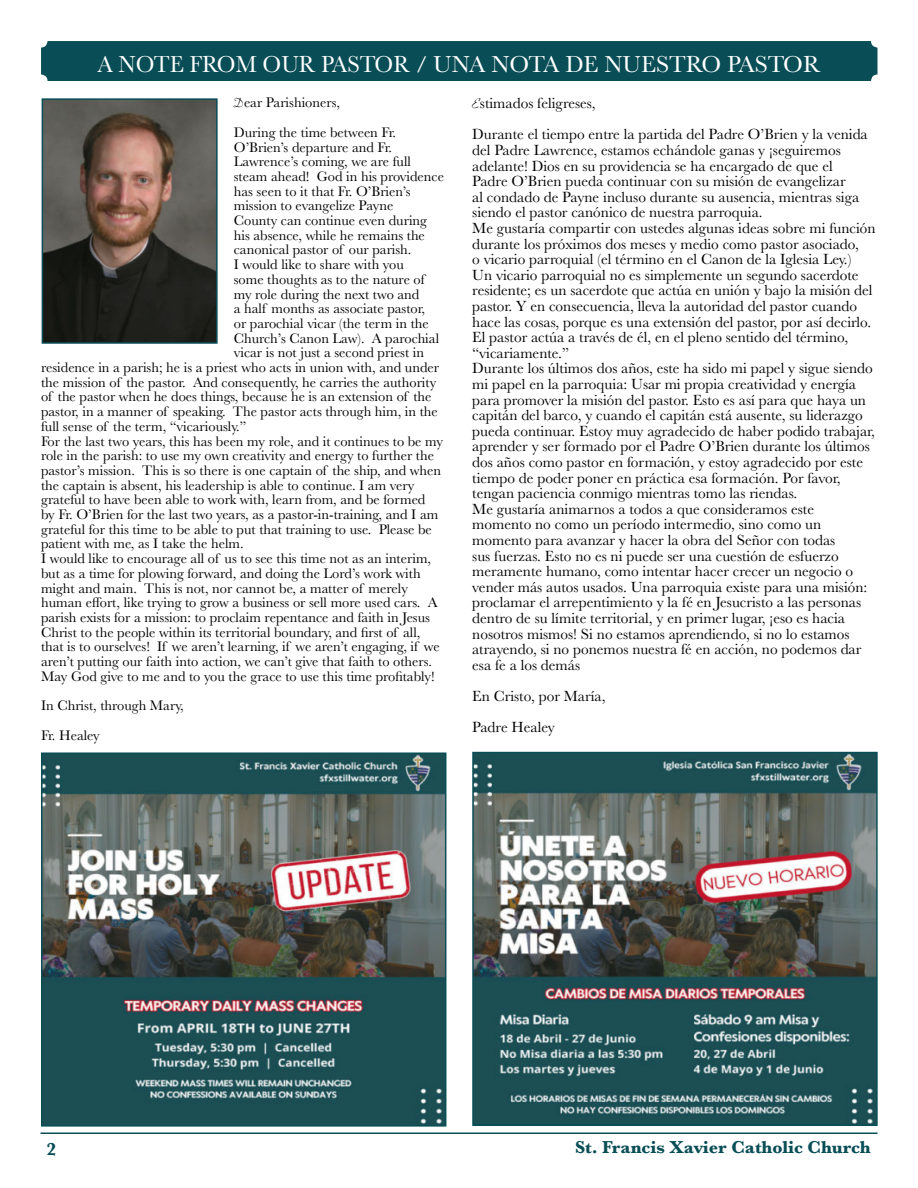
<style>
.page{position:relative;width:918px;height:1188px;background:#fff}
.page>*{position:absolute;margin:0;border:0;box-sizing:border-box;transform-origin:0 0}
.t1{font:24px "Qfrytn Baskerville";color:#fff;scale:.95 1}
.t2{font:700 18px "Baskerville";color:#094e56}
.t3{font:15.3px/15.6px "Gdcqsn Baskerville";color:#000}
.t4{font:15.3px/31.2px "Qfrytn Baskerville";color:#000}
.t5{font:14.4px/14.7px "Gdcqsn Baskerville";color:#000}
.t6{font:14.4px/29.4px "Qfrytn Baskerville";color:#000}
.s1{font-family:"Savoye Let Plain"}
</style>
<div class="page">
<div style="left:41px;top:41px;width:837px;height:40px;background:#094e56;border-radius:6px"></div>
<hr style="left:41px;top:1132px;width:837px;height:2px;background:#094e56">
<img style="left:44px;top:755px;width:399px;height:369px">
<div style="left:41px;top:752px;width:405px;height:375px;border:2px solid #094e56"></div>
<img style="left:475px;top:755px;width:400px;height:368px">
<div style="left:472px;top:752px;width:406px;height:374px;border:2px solid #094e56"></div>
<img style="left:45px;top:101px;width:170px;height:240px">
<div style="left:42px;top:98px;width:176px;height:246px;border:2px solid #094e56"></div>
<h1 class="t1" style="left:97px;top:48px;width:763px">A NOTE FROM OUR PASTOR / UNA NOTA DE NUESTRO PASTOR</h1>
<p class="t6" style="left:234px;top:88px;width:164px"><span class="s1">D</span>ear Parishioners,<br>During the time between Fr.</p>
<p class="t6" style="left:234px;top:132px;width:160px">O’Brien’s departure and Fr.</p>
<p class="t5" style="left:234px;top:154px;width:212px">Lawrence’s coming, we are full steam ahead! God in his providence</p>
<p class="t6" style="left:234px;top:184px;width:178px;line-height:14.7px">has seen to it that Fr. O’Brien’s mission to evangelize Payne</p>
<p class="t5" style="left:234px;top:213px;width:195px">County can continue even during his absence, while he remains the canonical pastor of our parish.<br>I would like to share with you some thoughts as to the nature of</p>
<p class="t6" style="left:234px;top:279px;width:187px">my role during the next two and</p>
<p class="t5" style="left:234px;top:301px;width:193px">a half months as associate pastor,</p>
<p class="t5" style="left:234px;top:316px;width:197px">or parochial vicar (the term in the</p>
<p class="t5" style="left:234px;top:331px;width:207px">Church’s Canon Law). A parochial</p>
<p class="t5" style="left:234px;top:346px;width:192px">vicar is not just a second priest in</p>
<p class="t5" style="left:41px;top:360px;width:400px">residence in a parish; he is a priest who acts in union with, and under</p>
<p class="t5" style="left:41px;top:375px;width:397px">the mission of the pastor. And consequently, he carries the authority</p>
<p class="t5" style="left:41px;top:390px;width:392px">of the pastor when he does things, because he is an extension of the</p>
<p class="t5" style="left:41px;top:404px;width:398px">pastor, in a manner of speaking. The pastor acts through him, in the</p>
<p class="t5" style="left:41px;top:419px;width:207px">full sense of the term, “vicariously.”</p>
<p class="t5" style="left:41px;top:434px;width:404px">For the last two years, this has been my role, and it continues to be my</p>
<p class="t5" style="left:41px;top:448px;width:395px">role in the parish: to use my own creativity and energy to further the</p>
<p class="t5" style="left:41px;top:463px;width:402px">pastor’s mission. This is so there is one captain of the ship, and when</p>
<p class="t5" style="left:41px;top:478px;width:375px">the captain is absent, his leadership is able to continue. I am very</p>
<p class="t5" style="left:41px;top:493px;width:386px">grateful to have been able to work with, learn from, and be formed</p>
<p class="t5" style="left:41px;top:507px;width:399px">by Fr. O’Brien for the last two years, as a pastor-in-training, and I am</p>
<p class="t5" style="left:41px;top:522px;width:392px">grateful for this time to be able to put that training to use. Please be</p>
<p class="t5" style="left:41px;top:537px;width:204px">patient with me, as I take the helm.</p>
<p class="t5" style="left:41px;top:551px;width:392px">I would like to encourage all of us to see this time not as an interim,</p>
<p class="t5" style="left:41px;top:566px;width:381px">but as a time for plowing forward, and doing the Lord’s work with</p>
<p class="t5" style="left:41px;top:581px;width:368px">might and main. This is not, nor cannot be, a matter of merely</p>
<p class="t5" style="left:41px;top:595px;width:398px">human effort, like trying to grow a business or sell more used cars. A</p>
<p class="t5" style="left:41px;top:610px;width:391px">parish exists for a mission: to proclaim repentance and faith in Jesus</p>
<p class="t5" style="left:41px;top:625px;width:381px">Christ to the people within its territorial boundary, and first of all,</p>
<p class="t5" style="left:41px;top:640px;width:400px">that is to ourselves! If we aren’t learning, if we aren’t engaging, if we</p>
<p class="t5" style="left:41px;top:654px;width:392px">aren’t putting our faith into action, we can’t give that faith to others.</p>
<p class="t5" style="left:41px;top:669px;width:395px">May God give to me and to you the grace to use this time profitably!</p>
<p class="t6" style="left:41px;top:691px;width:144px">In Christ, through Mary,<br>Fr. Healey</p>
<p class="t3" style="left:472px;top:96px;width:125px"><span class="s1">E</span>stimados feligreses,</p>
<p class="t4" style="left:472px;top:119px;width:397px">Durante el tiempo entre la partida del Padre O’Brien y la venida</p>
<p class="t3" style="left:472px;top:143px;width:405px">del Padre Lawrence, estamos echándole ganas y ¡seguiremos adelante! Dios en su providencia se ha encargado de que el<br>Padre O’Brien pueda continuar con su misión de evangelizar<br>al condado de Payne incluso durante su ausencia, mientras siga siendo el pastor canónico de nuestra parroquia.<br>Me gustaría compartir con ustedes algunas ideas sobre mi función durante los próximos dos meses y medio como pastor asociado,<br>o vicario parroquial (el término en el Canon de la Iglesia Ley.)<br>Un vicario parroquial no es simplemente un segundo sacerdote residente; es un sacerdote que actúa en unión y bajo la misión del pastor. Y en consecuencia, lleva la autoridad del pastor cuando hace las cosas, porque es una extensión del pastor, por así decirlo.<br>El pastor actúa a través de él, en el pleno sentido del término, “vicariamente.”<br>Durante los últimos dos años, este ha sido mi papel y sigue siendo mi papel en la parroquia: Usar mi propia creatividad y energía para promover la misión del pastor. Esto es así para que haya un capitán del barco, y cuando el capitán está ausente, su liderazgo pueda continuar. Estoy muy agradecido de haber podido trabajar, aprender y ser formado por el Padre O’Brien durante los últimos dos años como pastor en formación, y estoy agradecido por este tiempo de poder poner en práctica esa formación. Por favor, tengan paciencia conmigo mientras tomo las riendas.<br>Me gustaría animarnos a todos a que consideramos este momento no como un período intermedio, sino como un momento para avanzar y hacer la obra del Señor con todas<br>sus fuerzas. Esto no es ni puede ser una cuestión de esfuerzo meramente humano, como intentar hacer crecer un negocio o vender más autos usados. Una parroquia existe para una misión: proclamar el arrepentimiento y la fé en Jesucristo a las personas dentro de su límite territorial, y en primer lugar, ¡eso es hacia</p>
<p class="t4" style="left:472px;top:618px;width:379px">nosotros mismos! Si no estamos aprendiendo, si no lo estamos</p>
<p class="t3" style="left:472px;top:642px;width:391px">atrayendo, si no ponemos nuestra fé en acción, no podemos dar esa fe a los demás</p>
<p class="t4" style="left:472px;top:681px;width:135px">En Cristo, por María,<br>Padre Healey</p>
<p class="t2" style="left:47px;top:1137px;width:11px">2</p>
<p class="t2" style="left:575px;top:1135px;width:297px">St. Francis Xavier Catholic Church</p>
</div>
